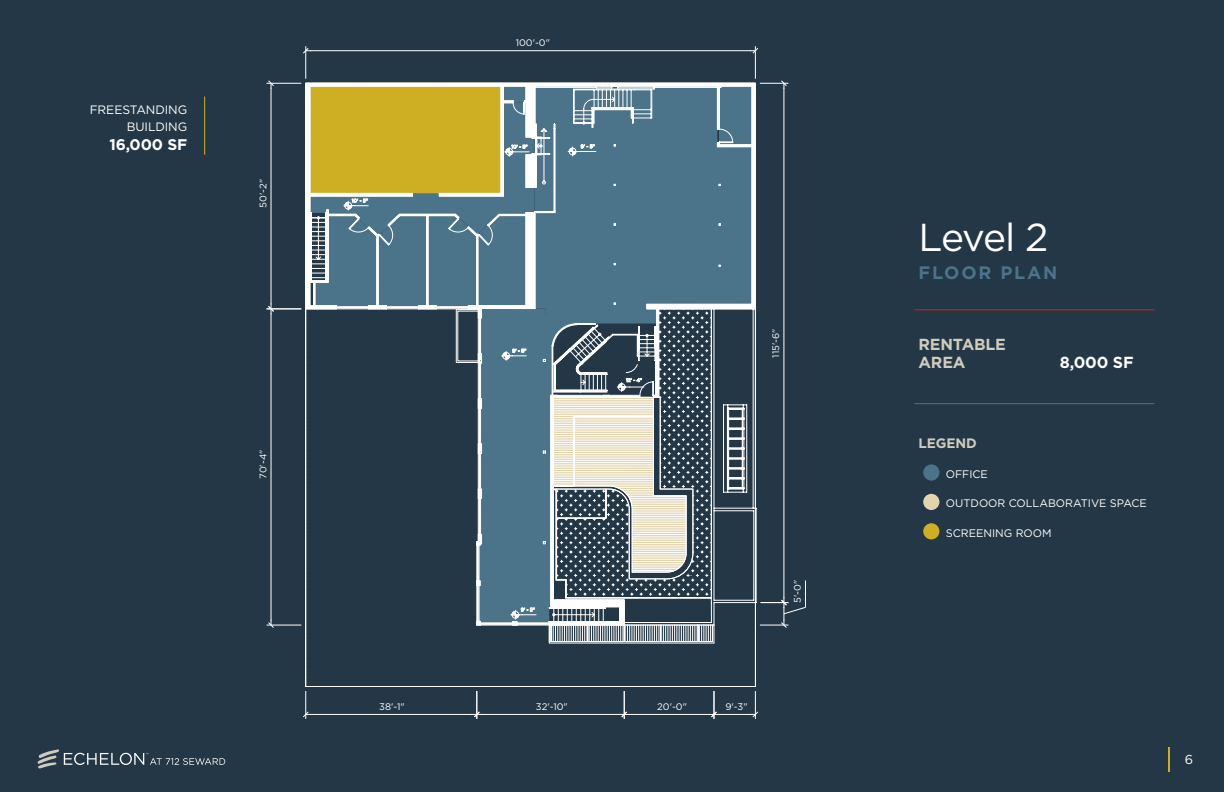
<style>
.page{position:relative;width:1224px;height:792px;background:#fff}
.page>*{position:absolute;margin:0;border:0;box-sizing:border-box;transform-origin:0 0}
.t1{font:38.9px "Gotham";letter-spacing:-.045em;color:#fff}
.t2{font:700 18px "Gotham";letter-spacing:.1em;color:#4b738a}
.t3{font:700 16px/18px "Gotham";letter-spacing:-.01em;color:#cfcbbd}
.t4{font:700 16px "Gotham";color:#fff}
.t5{font:700 15.4px "Gotham";letter-spacing:-.01em;color:#fff}
.t6{font:700 13.7px "Gotham";letter-spacing:-.01em;color:#cfcbbd}
.t7{font:12.9px "Gotham";color:#fff}
.t8{font:12.1px/17px "Gotham";letter-spacing:-.01em;color:#fff;text-align:right}
.t9{font:10.9px "Gotham";color:#fff}
.t10{font:9.5px "Gotham";color:#fff}
.t11{font:4.8px "Gotham";color:#fff}
</style>
<div class="page">
<div style="left:0;top:727px;width:1224px;height:65px;background:#233746"></div>
<hr style="left:1168px;top:748px;width:2px;height:24px;background:#ceae22">
<svg style="left:38px;top:749px;width:187px;height:19px"></svg>
<div style="left:0;top:0;width:1224px;height:740px;background:#233746"></div>
<div style="left:923px;top:464px;width:16px;height:17px;background:#4b738a;border-radius:50%"></div>
<div style="left:923px;top:494px;width:16px;height:16px;background:#e3d4ae;border-radius:50%"></div>
<div style="left:923px;top:523px;width:16px;height:16px;background:#ceae22;border-radius:50%"></div>
<hr style="left:914px;top:309px;width:241px;height:1px;background:#af2129">
<hr style="left:914px;top:403px;width:241px;height:1px;background:#4b738a">
<svg style="left:269px;top:81px;width:5px;height:5px"></svg>
<svg style="left:269px;top:306px;width:5px;height:5px"></svg>
<svg style="left:269px;top:623px;width:5px;height:5px"></svg>
<svg style="left:303px;top:712px;width:5px;height:5px"></svg>
<svg style="left:474px;top:712px;width:5px;height:5px"></svg>
<svg style="left:622px;top:712px;width:5px;height:5px"></svg>
<svg style="left:711px;top:712px;width:5px;height:5px"></svg>
<svg style="left:753px;top:712px;width:5px;height:5px"></svg>
<svg style="left:781px;top:623px;width:5px;height:5px"></svg>
<svg style="left:781px;top:600px;width:24px;height:14px"></svg>
<svg style="left:781px;top:81px;width:5px;height:5px"></svg>
<svg style="left:303px;top:48px;width:5px;height:5px"></svg>
<svg style="left:753px;top:48px;width:5px;height:5px"></svg>
<svg style="left:306px;top:83px;width:450px;height:604px"></svg>
<hr style="left:204px;top:97px;width:1px;height:58px;background:#ceae22">
<p class="t8" style="left:90px;top:101px;width:99px">FREESTANDING<br>BUILDING</p>
<h3 class="t5" style="left:109px;top:134px;width:79px">16,000 SF</h3>
<p class="t10" style="left:258px;top:208px;width:30px;rotate:-90deg">50'-2"</p>
<p class="t10" style="left:258px;top:479px;width:31px;rotate:-90deg">70'-4"</p>
<p class="t11" style="left:352px;top:198px;width:18px">10' - 5"</p>
<p class="t10" style="left:516px;top:37px;width:36px">100'-0"</p>
<p class="t11" style="left:511px;top:144px;width:18px">10' - 5"</p>
<p class="t11" style="left:581px;top:144px;width:16px">9' - 5"</p>
<p class="t11" style="left:512px;top:348px;width:16px">9' - 5"</p>
<p class="t11" style="left:626px;top:377px;width:17px">12' - 4"</p>
<p class="t10" style="left:771px;top:358px;width:31px;rotate:-90deg">115'-6"</p>
<p class="t11" style="left:521px;top:607px;width:16px">9' - 5"</p>
<p class="t10" style="left:379px;top:701px;width:27px">38'-1"</p>
<p class="t10" style="left:536px;top:701px;width:33px">32'-10"</p>
<p class="t10" style="left:657px;top:701px;width:31px">20'-0"</p>
<p class="t10" style="left:725px;top:701px;width:24px">9'-3"</p>
<p class="t10" style="left:792px;top:603px;width:25px;rotate:-90deg">5'-0"</p>
<h1 class="t1" style="left:918px;top:213px;width:131px">Level 2</h1>
<h2 class="t2" style="left:918px;top:261px;width:141px">FLOOR PLAN</h2>
<h3 class="t3" style="left:918px;top:335px;width:89px">RENTABLE<br>AREA</h3>
<h3 class="t4" style="left:1060px;top:352px;width:75px">8,000 SF</h3>
<h3 class="t6" style="left:918px;top:434px;width:60px">LEGEND</h3>
<p class="t9" style="left:946px;top:467px;width:44px">OFFICE</p>
<p class="t9" style="left:946px;top:496px;width:203px">OUTDOOR COLLABORATIVE SPACE</p>
<p class="t9" style="left:946px;top:526px;width:107px">SCREENING ROOM</p>
<h3 class="t7" style="left:1185px;top:751px;width:10px">6</h3>
</div>
